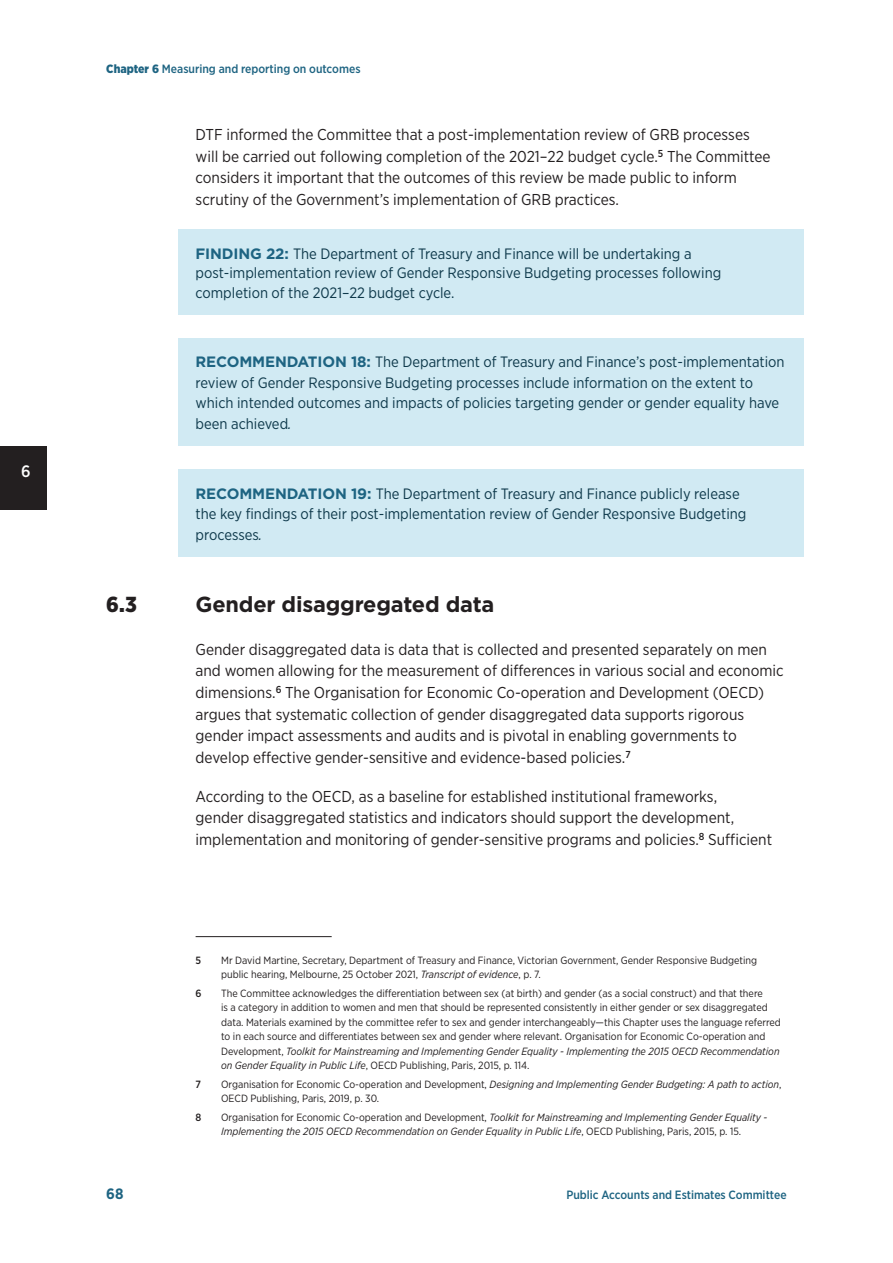
<style>
.page{position:relative;width:893px;height:1263px;background:#fff}
.page>*{position:absolute;margin:0;border:0;box-sizing:border-box;transform-origin:0 0}
.Heading_2{font:700 21.75px "Gotham";letter-spacing:-.01em;color:#231f20}
.Heading_2-2{font:900 21.75px "Gotham Narrow";color:#231f20}
.t1{font:500 16.5px "Gotham Narrow";color:#fff}
.Body{font:15.75px/21.6px "Gotham Narrow";color:#231f20}
.Recommendation{font:15px/20.7px "Gotham Narrow";color:#0e394b}
.Finding{font:15px/19.5px "Gotham Narrow";color:#0e394b}
.Recommendation-2{font:700 15px "Gotham";color:#1e6482}
.t2{font:700 15px "Gotham Narrow";color:#1e6482}
.t3{font:500 12px "Gotham Narrow";color:#1e6482}
.Footnote{font:10.5px/14.4px "Gotham Narrow";color:#231f20}
.Footnote-2{font:italic 10.5px/14.4px "Gotham Narrow";color:#231f20}
.Footnote-3{font:500 10.5px "Gotham Narrow";color:#231f20}
.s1{font-weight:900}
.s2{font-family:"Gotham";font-weight:700;color:#1e6482}
.s3{font-style:italic}
.s4{font-style:normal}
</style>
<div class="page">
<div style="left:0;top:446px;width:47px;height:64px;background:#231f20"></div>
<div style="left:179px;top:230px;width:625px;height:85px;background:#d1eaf3"></div>
<div style="left:179px;top:338px;width:625px;height:108px;background:#d1eaf3"></div>
<div style="left:179px;top:470px;width:625px;height:87px;background:#d1eaf3"></div>
<hr style="left:196px;top:936px;width:136px;height:1px;background:#231f20">
<p class="t1" style="left:21px;top:460px;width:11px">6</p>
<p class="t3" style="left:106px;top:62px;width:256px"><span class="s1">Chapter 6</span> Measuring and reporting on outcomes</p>
<p class="Body" style="left:196px;top:124px;width:577px">DTF informed the Committee that a post‑implementation review of GRB processes will be carried out following completion of the 2021–22 budget cycle.<sup>5</sup> The Committee considers it important that the outcomes of this review be made public to inform scrutiny of the Government’s implementation of GRB practices.</p>
<p class="Finding" style="left:196px;top:243px;width:527px"><span class="s2">FINDING 22:</span> The Department of Treasury and Finance will be undertaking a post‑implementation review of Gender Responsive Budgeting processes following completion of the 2021–22 budget cycle.</p>
<p class="Recommendation" style="left:196px;top:351px;width:590px;text-indent:155px"><span class="s2">18:</span> The Department of Treasury and Finance’s post‑implementation review of Gender Responsive Budgeting processes include information on the extent to which intended outcomes and impacts of policies targeting gender or gender equality have been achieved<span class="s3">.</span></p>
<p class="Recommendation-2" style="left:196px;top:352px;width:23px">RECOMMENDATION</p>
<p class="Recommendation" style="left:196px;top:483px;width:552px;text-indent:155px"><span class="s2">19:</span> The Department of Treasury and Finance publicly release the key findings of their post‑implementation review of Gender Responsive Budgeting processes<span class="s3">.</span></p>
<p class="Recommendation-2" style="left:196px;top:483px;width:23px">RECOMMENDATION</p>
<h2 class="Heading_2-2" style="left:106px;top:590px;width:32px">6.3</h2>
<h2 class="Heading_2" style="left:196px;top:590px;width:300px">GENDER DISAGGREGATED DATA</h2>
<p class="Body" style="left:196px;top:638px;width:589px">Gender disaggregated data is data that is collected and presented separately on men and women allowing for the measurement of differences in various social and economic dimensions.<sup>6</sup> The Organisation for Economic Co‑operation and Development (OECD) argues that systematic collection of gender disaggregated data supports rigorous gender impact assessments and audits and is pivotal in enabling governments to develop effective gender‑sensitive and evidence‑based policies.<sup>7</sup></p>
<p class="Body" style="left:196px;top:785px;width:578px">According to the OECD, as a baseline for established institutional frameworks,<br>gender disaggregated statistics and indicators should support the development, implementation and monitoring of gender‑sensitive programs and policies.<sup>8</sup> Sufficient</p>
<p class="Footnote-3" style="left:196px;top:953px;width:7px">5</p>
<p class="Footnote" style="left:221px;top:953px;width:538px">Mr David Martine, Secretary, Department of Treasury and Finance, Victorian Government, Gender Responsive Budgeting public hearing, Melbourne, 25 October 2021, <span class="s3">Transcript of evidence</span>, p. 7.</p>
<p class="Footnote-3" style="left:196px;top:986px;width:8px">6</p>
<p class="Footnote" style="left:221px;top:986px;width:561px">The Committee acknowledges the differentiation between sex (at birth) and gender (as a social construct) and that there<br>is a category in addition to women and men that should be represented consistently in either gender or sex disaggregated data. Materials examined by the committee refer to sex and gender interchangeably—this Chapter uses the language referred to in each source and differentiates between sex and gender where relevant. Organisation for Economic Co‑operation and Development, <span class="s3">Toolkit for Mainstreaming and Implementing Gender Equality ‑ Implementing the 2015 OECD Recommendation on Gender Equality in Public Life</span>, OECD Publishing, Paris, 2015, p. 114.</p>
<p class="Footnote-3" style="left:196px;top:1077px;width:7px">7</p>
<p class="Footnote" style="left:221px;top:1077px;width:562px">Organisation for Economic Co‑operation and Development, <span class="s3">Designing and Implementing Gender Budgeting: A path to action</span>,<br>OECD Publishing, Paris, 2019, p. 30.</p>
<p class="Footnote-3" style="left:196px;top:1110px;width:7px">8</p>
<p class="Footnote-2" style="left:221px;top:1110px;width:548px"><span class="s4">Organisation for Economic Co‑operation and Development,</span> Toolkit for Mainstreaming and Implementing Gender Equality ‑<br>Implementing the 2015 OECD Recommendation on Gender Equality in Public Life<span class="s4">, OECD Publishing, Paris, 2015, p. 15.</span></p>
<p class="t2" style="left:106px;top:1184px;width:19px">68</p>
<p class="t3" style="left:566px;top:1187px;width:222px">Public Accounts and Estimates Committee</p>
</div>
